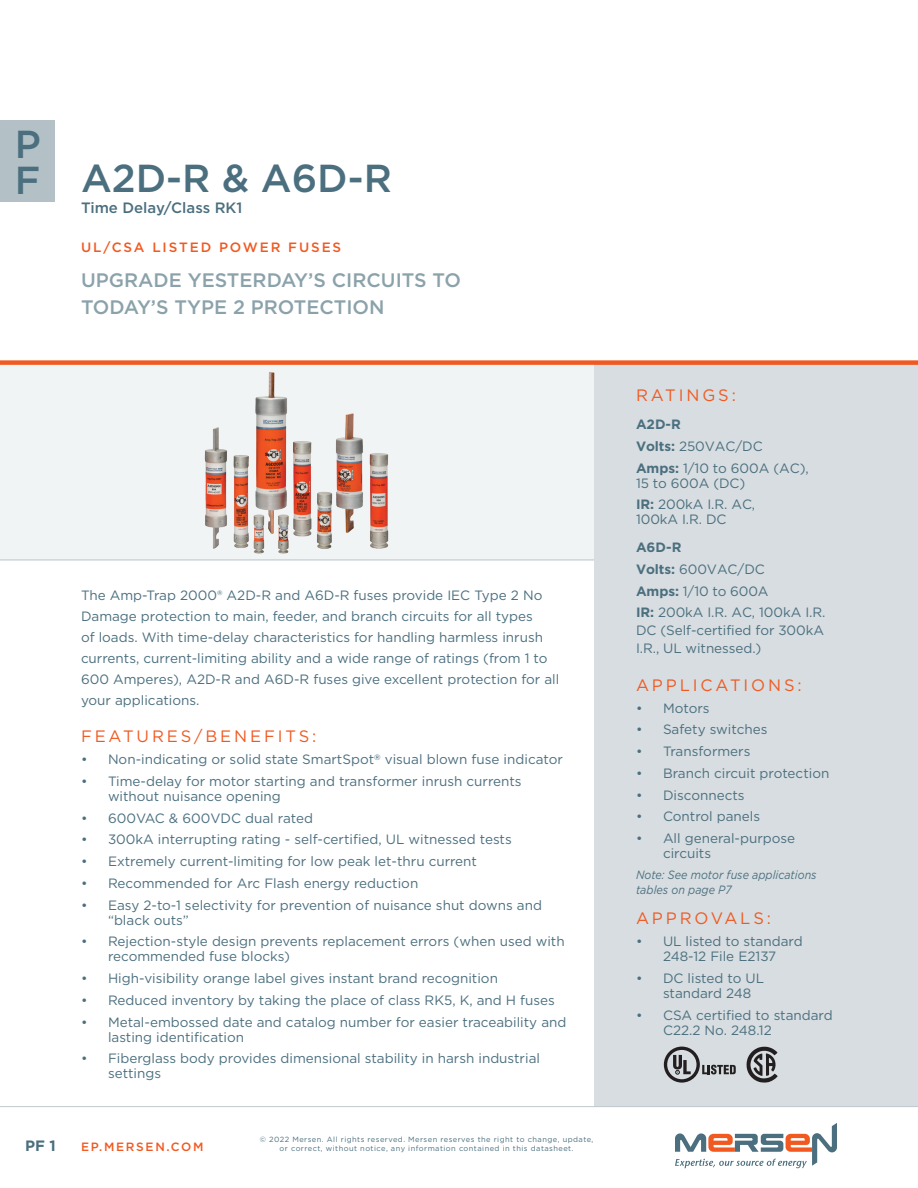
<style>
.page{position:relative;width:918px;height:1188px;background:#fff}
.page>*{position:absolute;margin:0;border:0;box-sizing:border-box;transform-origin:0 0}
.NEW_Product_MSL_Page{font:500 39px/36px "Gotham";color:#4b6f7f}
.NEW_Product_type{font:500 19.5px/27px "Gotham";color:#8ba2aa}
.NEW_Subhead{font:16.5px "Gotham";letter-spacing:.175em;color:#f15921}
.NEW_Product_MSL_Desc{font:500 15px "Gotham";color:#4b6f7f}
.t1{font:700 15px "Gotham";color:#4b6f7f}
.NEW_Subhead-2{font:13.5px/15px "Gotham";color:#4b6f7f}
.NEW_Bulleted_Text{font:13.5px/15px "Gotham";letter-spacing:-.005em;color:#4b6f7f}
.NEW_Product_group{font:500 13.5px "Gotham";letter-spacing:.14em;color:#f15921}
.NEW_Sub_subhead{font:700 13.5px "Gotham";color:#4b6f7f}
.NEW_Italic_Caption{font:italic 12px/14.4px "Gotham";color:#4b6f7f;scale:.9 1}
.t2{font:500 12px "Gotham";letter-spacing:.14em;color:#f15921}
.t3{font:7.5px/9px "Gotham";letter-spacing:.06em;color:#4b6f7f;text-align:center}
.s1{font-weight:700}
</style>
<div class="page">
<svg style="left:675px;top:1123px;width:162px;height:45px"></svg>
<div style="left:0;top:365px;width:594px;height:195px;background:#f1f4f5"></div>
<div style="left:594px;top:365px;width:324px;height:742px;background:#d7dde0"></div>
<div style="left:0;top:360px;width:918px;height:5px;background:#f15921"></div>
<hr style="left:0;top:560px;width:594px;height:1px;background:#c0cace">
<hr style="left:0;top:1106px;width:918px;height:1px;background:#c0cace">
<div style="left:0;top:121px;width:55px;height:81px;background:#b3c0c6"></div>
<img style="left:746px;top:1047px;width:32px;height:36px">
<svg style="left:664px;top:1047px;width:72px;height:36px"></svg>
<img style="left:204px;top:372px;width:185px;height:182px">
<h1 class="NEW_Product_MSL_Page" style="left:15px;top:125px;width:28px">P<br>F</h1>
<p class="NEW_Product_MSL_Page" style="left:81px;top:160px;width:312px">A2D-R &amp; A6D-R</p>
<p class="NEW_Product_MSL_Desc" style="left:81px;top:198px;width:163px">Time Delay/Class RK1</p>
<p class="NEW_Product_group" style="left:81px;top:239px;width:262px">UL/CSA LISTED POWER FUSES</p>
<p class="NEW_Product_type" style="left:81px;top:266px;width:381px">UPGRADE YESTERDAY’S CIRCUITS TO<br>TODAY’S TYPE 2 PROTECTION</p>
<p class="NEW_Subhead-2" style="left:81px;top:584px;width:480px;line-height:21px">The Amp-Trap 2000® A2D-R and A6D-R fuses provide IEC Type 2 No Damage protection to main, feeder, and branch circuits for all types<br>of loads. With time-delay characteristics for handling harmless inrush currents, current-limiting ability and a wide range of ratings (from 1 to 600 Amperes), A2D-R and A6D-R fuses give excellent protection for all your applications.</p>
<p class="NEW_Subhead" style="left:81px;top:726px;width:237px">FEATURES/BENEFITS:</p>
<p class="NEW_Subhead-2" style="left:81px;top:752px;width:483px">• Non-indicating or solid state SmartSpot<sup>®</sup> visual blown fuse indicator</p>
<p class="NEW_Subhead-2" style="left:108px;top:773px;width:415px;text-indent:-27px">• Time-delay for motor starting and transformer inrush currents without nuisance opening</p>
<p class="NEW_Subhead-2" style="left:81px;top:810px;width:234px">• 600VAC &amp; 600VDC dual rated</p>
<p class="NEW_Subhead-2" style="left:81px;top:832px;width:432px">• 300kA interrupting rating - self-certified, UL witnessed tests</p>
<p class="NEW_Subhead-2" style="left:81px;top:854px;width:398px">• Extremely current-limiting for low peak let-thru current</p>
<p class="NEW_Subhead-2" style="left:81px;top:875px;width:339px">• Recommended for Arc Flash energy reduction</p>
<p class="NEW_Subhead-2" style="left:108px;top:897px;width:435px;text-indent:-27px">• Easy 2-to-1 selectivity for prevention of nuisance shut downs and “black outs”</p>
<p class="NEW_Subhead-2" style="left:108px;top:934px;width:458px;text-indent:-27px">• Rejection-style design prevents replacement errors (when used with recommended fuse blocks)</p>
<p class="NEW_Subhead-2" style="left:81px;top:971px;width:418px">• High-visibility orange label gives instant brand recognition</p>
<p class="NEW_Subhead-2" style="left:81px;top:992px;width:475px">• Reduced inventory by taking the place of class RK5, K, and H fuses</p>
<p class="NEW_Subhead-2" style="left:108px;top:1014px;width:460px;text-indent:-27px">• Metal-embossed date and catalog number for easier traceability and lasting identification</p>
<p class="NEW_Subhead-2" style="left:108px;top:1051px;width:434px;text-indent:-27px">• Fiberglass body provides dimensional stability in harsh industrial settings</p>
<p class="t1" style="left:25px;top:1135px;width:32px">PF 1</p>
<p class="t2" style="left:81px;top:1139px;width:124px">EP.MERSEN.COM</p>
<p class="t3" style="left:260px;top:1135px;width:335px">© 2022 Mersen. All rights reserved. Mersen reserves the right to change, update, or correct, without notice, any information contained in this datasheet.</p>
<p class="NEW_Subhead" style="left:636px;top:385px;width:101px">RATINGS:</p>
<p class="NEW_Sub_subhead" style="left:636px;top:415px;width:46px">A2D-R</p>
<p class="NEW_Bulleted_Text" style="left:636px;top:438px;width:128px"><span class="s1">Volts:</span> 250VAC/DC</p>
<p class="NEW_Bulleted_Text" style="left:636px;top:460px;width:174px"><span class="s1">Amps:</span> 1/10 to 600A (AC),<br>15 to 600A (DC)</p>
<p class="NEW_Bulleted_Text" style="left:636px;top:497px;width:121px"><span class="s1">IR:</span> 200kA I.R. AC,<br>100kA I.R. DC</p>
<p class="NEW_Sub_subhead" style="left:636px;top:538px;width:47px">A6D-R</p>
<p class="NEW_Bulleted_Text" style="left:636px;top:561px;width:130px"><span class="s1">Volts:</span> 600VAC/DC</p>
<p class="NEW_Bulleted_Text" style="left:636px;top:583px;width:134px"><span class="s1">Amps:</span> 1/10 to 600A</p>
<p class="NEW_Bulleted_Text" style="left:636px;top:603px;width:191px;line-height:18px;text-align:justify"><span class="s1">IR:</span> 200kA I.R. AC, 100kA I.R.<br>DC (Self-certified for 300kA I.R., UL witnessed.)</p>
<p class="NEW_Subhead" style="left:636px;top:674px;width:167px">APPLICATIONS:</p>
<p class="NEW_Subhead-2" style="left:636px;top:700px;width:75px">• Motors</p>
<p class="NEW_Subhead-2" style="left:636px;top:722px;width:133px">• Safety switches</p>
<p class="NEW_Subhead-2" style="left:636px;top:744px;width:116px">• Transformers</p>
<p class="NEW_Subhead-2" style="left:636px;top:765px;width:195px">• Branch circuit protection</p>
<p class="NEW_Subhead-2" style="left:636px;top:787px;width:110px">• Disconnects</p>
<p class="NEW_Subhead-2" style="left:636px;top:809px;width:126px">• Control panels</p>
<p class="NEW_Subhead-2" style="left:663px;top:831px;width:134px;text-indent:-27px">• All general-purpose circuits</p>
<p class="NEW_Italic_Caption" style="left:636px;top:868px;width:202px">Note: See motor fuse applications tables on page P7</p>
<p class="NEW_Subhead" style="left:636px;top:908px;width:137px">APPROVALS:</p>
<p class="NEW_Subhead-2" style="left:636px;top:934px;width:168px;text-align:center">• UL listed to standard<br>248-12 File E2137</p>
<p class="NEW_Subhead-2" style="left:663px;top:970px;width:103px;text-indent:-27px">• DC listed to UL standard 248</p>
<p class="NEW_Subhead-2" style="left:663px;top:1007px;width:171px;text-indent:-27px">• CSA certified to standard<br>C22.2 No. 248.12</p>
</div>
